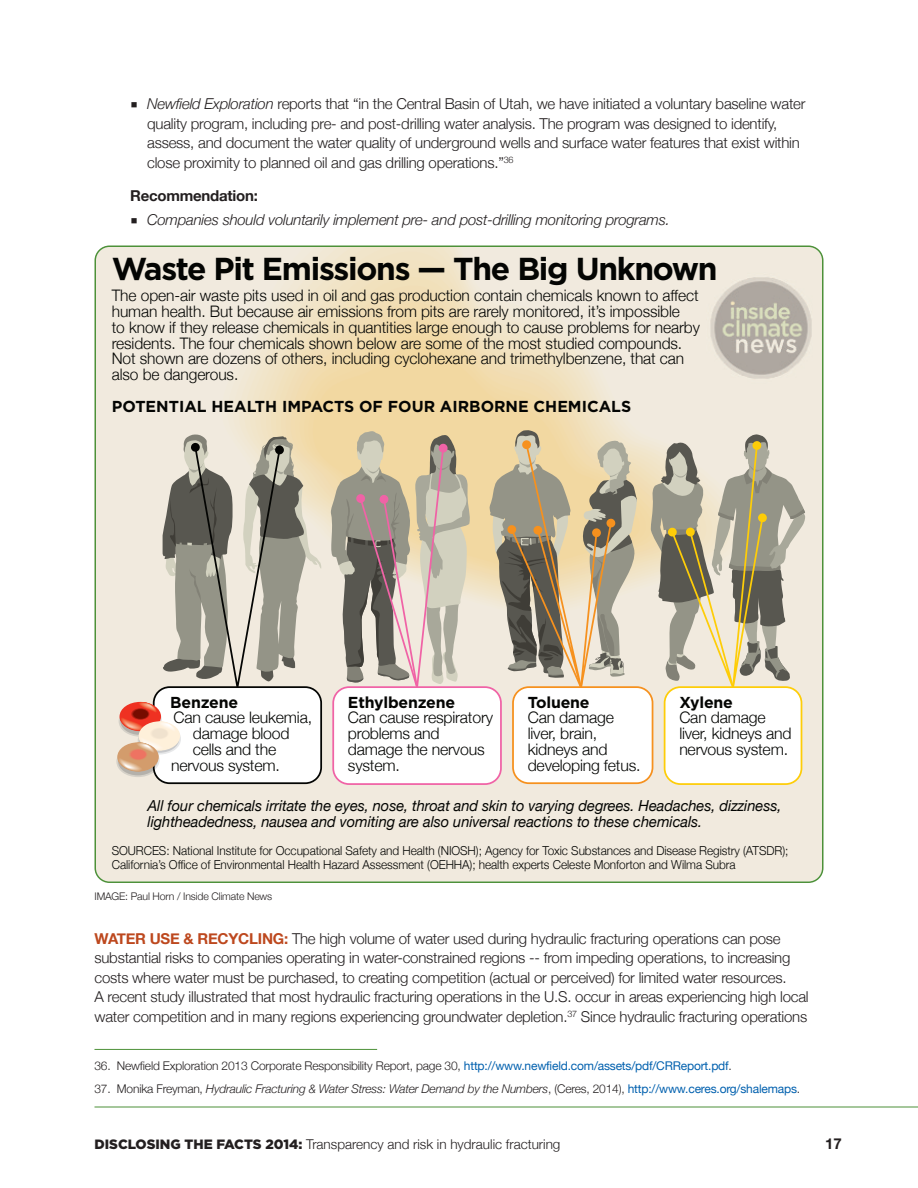
<style>
.page{position:relative;width:918px;height:1188px;background:#fff}
.page>*{position:absolute;margin:0;border:0;box-sizing:border-box;transform-origin:0 0}
.t1{font:700 31.8px "Gotham";letter-spacing:-.04em;color:#040503}
.t2{font:300 15.9px/15.9px "Helvetica Neue";letter-spacing:-.005em;color:#040503}
.t3{font:700 15.9px "Gotham";letter-spacing:-.005em;color:#040503}
.t4{font:italic 15.15px/15.9px "Helvetica Neue";letter-spacing:-.005em;color:#040503}
.t5{font:300 15px/19.5px "Helvetica Neue";letter-spacing:-.015em;color:#231f20}
.t6{font:italic 300 15px "Helvetica Neue";letter-spacing:-.015em;color:#231f20}
.t7{font:700 15px "Helvetica Neue";letter-spacing:-.015em;color:#231f20}
.t8{font:300 13.5px "Helvetica Neue";color:#231f20}
.t9{font:300 12.3px/14.1px "Helvetica Neue";letter-spacing:-.005em;color:#040503;scale:.96 1}
.t10{font:italic 300 12px "Helvetica Neue";letter-spacing:-.015em;color:#231f20}
.t11{font:300 12px "Helvetica Neue";letter-spacing:-.015em;color:#231f20}
.t12{font:300 10.5px "Helvetica Neue";letter-spacing:-.015em;color:#231f20}
.s1{font-style:italic}
.s2{font-weight:700;color:#bd481e}
.s3{font-weight:400;color:#0160ae}
.s4{font-style:normal}
.s5{font-weight:400;font-style:normal;color:#0160ae}
.s6{font-family:"Gotham";font-weight:900}
</style>
<div class="page">
<hr style="left:94px;top:1107px;width:824px;height:1px;background:#4d9139">
<hr style="left:94px;top:1049px;width:283px;height:1px;background:#4d9139">
<svg style="left:94px;top:246px;width:730px;height:637px"></svg>
<p class="t5" style="left:147px;top:94px;width:660px;text-indent:-16px">■ <span class="s1">Newfield Exploration</span> reports that “in the Central Basin of Utah, we have initiated a voluntary baseline water quality program, including pre- and post-drilling water analysis. The program was designed to identify, assess, and document the water quality of underground wells and surface water features that exist within close proximity to planned oil and gas drilling operations.”<sup>36</sup></p>
<p class="t7" style="left:130px;top:186px;width:129px">Recommendation:</p>
<p class="t6" style="left:131px;top:211px;width:541px">■ Companies should voluntarily implement pre- and post-drilling monitoring programs.</p>
<h1 class="t1" style="left:112px;top:251px;width:607px">Waste Pit Emissions — The Big Unknown</h1>
<p class="t2" style="left:112px;top:287px;width:590px">The open-air waste pits used in oil and gas production contain chemicals known to affect human health. But because air emissions from pits are rarely monitored, it’s impossible<br>to know if they release chemicals in quantities large enough to cause problems for nearby residents. The four chemicals shown below are some of the most studied compounds.<br>Not shown are dozens of others, including cyclohexane and trimethylbenzene, that can also be dangerous.</p>
<p class="t3" style="left:112px;top:397px;width:521px">POTENTIAL HEALTH IMPACTS OF FOUR AIRBORNE CHEMICALS</p>
<p class="t3" style="left:170px;top:693px;width:69px">Benzene</p>
<p class="t2" style="left:174px;top:709px;width:140px">Can cause leukemia,</p>
<p class="t2" style="left:193px;top:725px;width:98px">damage blood</p>
<p class="t2" style="left:193px;top:741px;width:85px">cells and the</p>
<p class="t2" style="left:171px;top:757px;width:110px">nervous system.</p>
<p class="t3" style="left:348px;top:693px;width:109px">Ethylbenzene</p>
<p class="t2" style="left:348px;top:709px;width:147px">Can cause respiratory problems and damage the nervous system.</p>
<p class="t3" style="left:528px;top:693px;width:63px">Toluene</p>
<p class="t2" style="left:528px;top:709px;width:114px">Can damage liver, brain, kidneys and developing fetus.</p>
<p class="t3" style="left:679px;top:693px;width:55px">Xylene</p>
<p class="t2" style="left:679px;top:709px;width:114px">Can damage liver, kidneys and nervous system.</p>
<p class="t4" style="left:147px;top:797px;width:635px">All four chemicals irritate the eyes, nose, throat and skin to varying degrees. Headaches, dizziness, lightheadedness, nausea and vomiting are also universal reactions to these chemicals.</p>
<p class="t9" style="left:112px;top:843px;width:706px">SOURCES: National Institute for Occupational Safety and Health (NIOSH); Agency for Toxic Substances and Disease Registry (ATSDR);<br>California’s Office of Environmental Health Hazard Assessment (OEHHA); health experts Celeste Monforton and Wilma Subra</p>
<p class="t12" style="left:94px;top:890px;width:179px">IMAGE: Paul Horn / Inside Climate News</p>
<p class="t5" style="left:94px;top:928px;width:716px"><span class="s2">WATER uSE &amp; RECyClIng:</span> The high volume of water used during hydraulic fracturing operations can pose substantial risks to companies operating in water-constrained regions -- from impeding operations, to increasing costs where water must be purchased, to creating competition (actual or perceived) for limited water resources.<br>A recent study illustrated that most hydraulic fracturing operations in the U.S. occur in areas experiencing high local water competition and in many regions experiencing groundwater depletion.<sup>37</sup> Since hydraulic fracturing operations</p>
<p class="t11" style="left:95px;top:1058px;width:639px">36. Newfield Exploration 2013 Corporate Responsibility Report, page 30, <span class="s3">http://www.newfield.com/assets/pdf/CRReport.pdf</span>.</p>
<p class="t10" style="left:95px;top:1082px;width:707px"><span class="s4">37. Monika Freyman,</span> Hydraulic Fracturing &amp; Water Stress: Water Demand by the Numbers<span class="s4">, (Ceres, 2014),</span> <span class="s5">http://www.ceres.org/shalemaps</span><span class="s4">.</span></p>
<p class="t8" style="left:94px;top:1136px;width:467px"><span class="s6">DISCLOSING THE FACTS 2014:</span> Transparency and risk in hydraulic fracturing</p>
<p class="t7" style="left:825px;top:1134px;width:18px">17</p>
</div>
